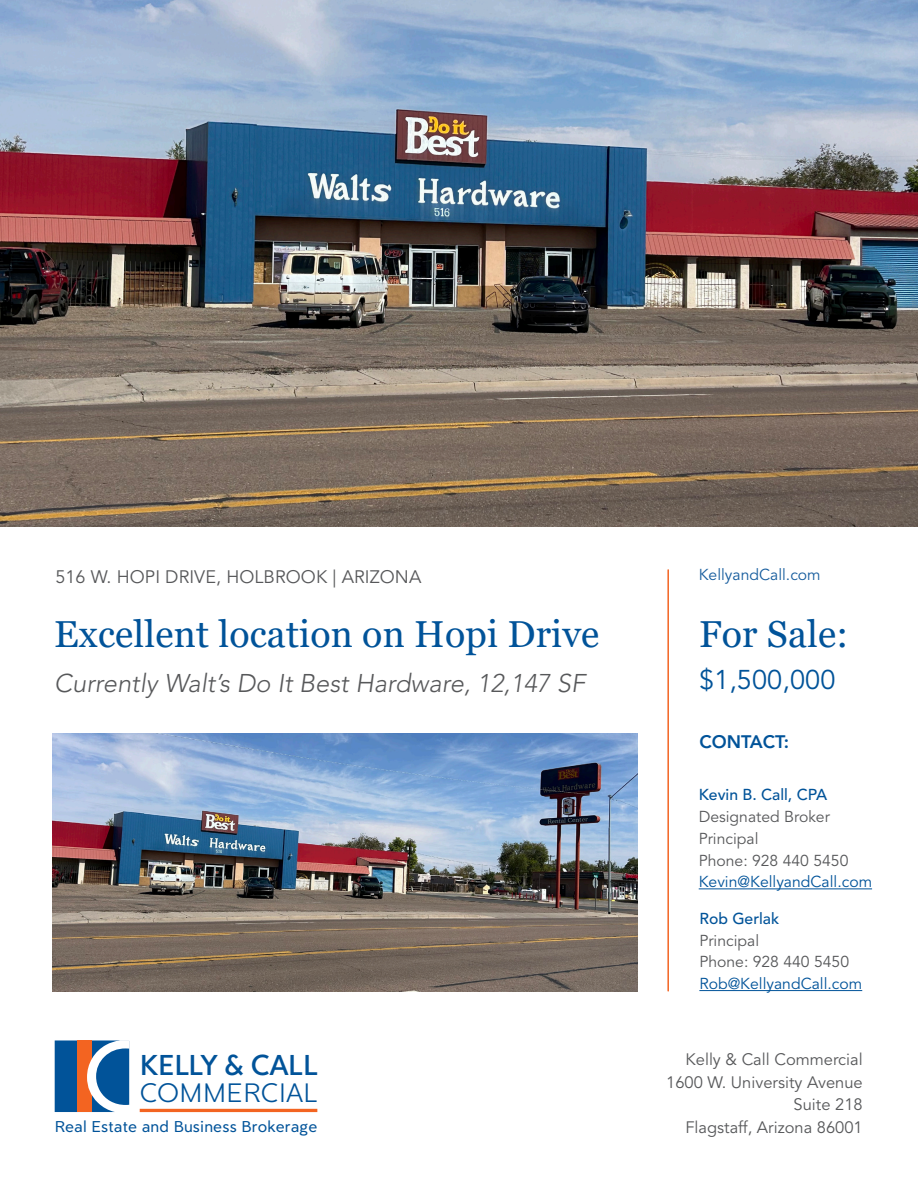
<style>
.page{position:relative;width:918px;height:1188px;background:#fff}
.page>*{position:absolute;margin:0;border:0;box-sizing:border-box;transform-origin:0 0}
.Contact_Info{font:37.5px "Georgia";letter-spacing:.005em;color:#015399}
.t1{font:500 30px "Clarika Geometric";letter-spacing:-.005em;color:#015399}
.t2{font:300 27.9px "Clarika Grotesque";letter-spacing:.02em;color:#015399}
.Contact_Info-2{font:27px "Avenir LT Pro";letter-spacing:.005em;color:#015399}
.Contact_Info-3{font:italic 300 25.5px "Avenir LT Pro";color:#57585a}
.Address{font:18px "Avenir LT Pro";letter-spacing:.005em;color:#57585a}
.Address-2{font:800 18px "Avenir LT Pro";color:#015399}
.Colliers_Office_Addr{font:16.5px "Avenir LT Pro";color:#57585a}
.t3{font:16.35px "Clarika Grotesque";letter-spacing:.01em;color:#015399}
.Contact_Info_copy{font:15.75px "Avenir LT Pro";color:#57585a}
.Contact_Info_copy-2{font:15.75px "Avenir LT Pro";color:#015399}
.third_title{font:500 15.75px "Avenir LT Pro";color:#015399}
.Contact_Info-4{font:15.75px "Avenir LT Pro";color:#175d9e}
.s1{font-family:"Clarika Grotesque"}
</style>
<div class="page">
<img style="left:0;top:0;width:918px;height:526px">
<hr style="left:667px;top:570px;width:2px;height:421px;background:#f36421">
<hr style="left:140px;top:1109px;width:177px;height:3px;background:#f36421">
<svg style="left:55px;top:1040px;width:74px;height:72px"></svg>
<img style="left:53px;top:734px;width:585px;height:258px">
<hr style="left:699px;top:888px;width:173px;height:1px;background:#015399">
<hr style="left:699px;top:990px;width:163px;height:1px;background:#015399">
<p class="Address" style="left:55px;top:566px;width:368px">516 W. HOPI DRIVE, HOLBROOK | ARIZONA</p>
<p class="Contact_Info-4" style="left:699px;top:565px;width:123px">KellyandCall.com</p>
<p class="Contact_Info" style="left:54px;top:612px;width:547px">Excellent location on Hopi Drive</p>
<p class="Contact_Info" style="left:699px;top:612px;width:151px">For Sale:</p>
<p class="Contact_Info-3" style="left:54px;top:668px;width:532px">Currently Walt’s Do It Best Hardware, 12,147 SF</p>
<p class="Contact_Info-2" style="left:699px;top:664px;width:138px">$1,500,000</p>
<p class="Address-2" style="left:699px;top:731px;width:91px">CONTACT:</p>
<p class="t1" style="left:140px;top:1044px;width:179px">KELLY <span class="s1">&amp;</span> CALL</p>
<p class="t2" style="left:140px;top:1075px;width:179px">COMMERCIAL</p>
<p class="t3" style="left:55px;top:1116px;width:264px">Real Estate and Business Brokerage</p>
<p class="third_title" style="left:699px;top:786px;width:130px">Kevin B. Call, CPA</p>
<p class="Contact_Info_copy" style="left:699px;top:807px;width:133px">Designated Broker</p>
<p class="Contact_Info_copy" style="left:699px;top:829px;width:61px">Principal</p>
<p class="Contact_Info_copy" style="left:699px;top:851px;width:151px">Phone: 928 440 5450</p>
<p class="Contact_Info_copy-2" style="left:699px;top:873px;width:175px">Kevin@KellyandCall.com</p>
<p class="third_title" style="left:699px;top:909px;width:81px">Rob Gerlak</p>
<p class="Contact_Info_copy" style="left:699px;top:931px;width:61px">Principal</p>
<p class="Contact_Info_copy" style="left:699px;top:952px;width:151px">Phone: 928 440 5450</p>
<p class="Contact_Info_copy-2" style="left:699px;top:974px;width:164px">Rob@KellyandCall.com</p>
<p class="Colliers_Office_Addr" style="left:685px;top:1050px;width:179px">Kelly &amp; Call Commercial</p>
<p class="Colliers_Office_Addr" style="left:666px;top:1072px;width:198px">1600 W. University Avenue</p>
<p class="Colliers_Office_Addr" style="left:794px;top:1095px;width:71px">Suite 218</p>
<p class="Colliers_Office_Addr" style="left:685px;top:1117px;width:179px">Flagstaff, Arizona 86001</p>
</div>
